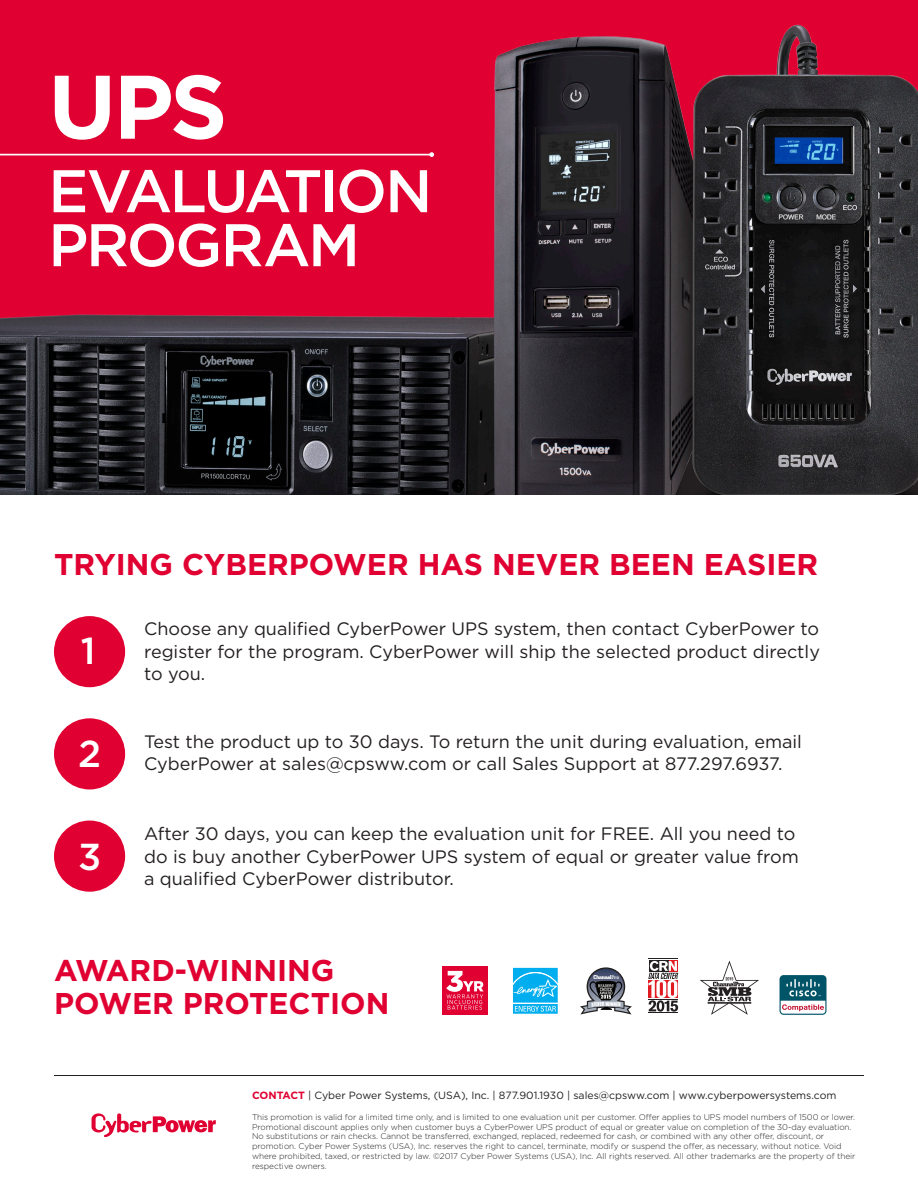
<style>
.page{position:relative;width:918px;height:1188px;background:#fff}
.page>*{position:absolute;margin:0;border:0;box-sizing:border-box;transform-origin:0 0}
.TITLE_DESCRIPTION{font:700 90px "Gotham";color:#fff}
.TITLE_DESCRIPTION-2{font:500 60px "Gotham";letter-spacing:-.04em;color:#fff}
.t1{font:500 37.5px "Gotham";color:#fff}
.t2{font:700 30px/33px "Gotham";color:#e00031}
.Body_Text_GOV{font:18px/22.5px "Gotham";color:#231f20;text-align:justify}
.t3{font:10.5px "Gotham";color:#231f20}
.Footnote{font:300 8.25px/9.8px "Gotham";letter-spacing:-.005em;color:#231f20}
.s1{font-weight:700;color:#e00031}
</style>
<div class="page">
<div style="left:442px;top:967px;width:45px;height:48px;background:#e00031"></div>
<svg style="left:446px;top:971px;width:38px;height:39px"></svg>
<div style="left:512px;top:967px;width:47px;height:37px;background:#dff4fc"></div>
<svg style="left:512px;top:968px;width:47px;height:46px;background:#37bff2"></svg>
<div style="left:780px;top:975px;width:46px;height:40px;background:#005467;border-radius:4px"></div>
<svg style="left:781px;top:979px;width:44px;height:35px"></svg>
<svg style="left:648px;top:958px;width:30px;height:55px"></svg>
<img style="left:587px;top:968px;width:38px;height:37px;border-radius:19px">
<div style="left:587px;top:967px;width:38px;height:39px;border:1px solid #231f20;border-radius:50%"></div>
<svg style="left:700px;top:961px;width:59px;height:54px"></svg>
<hr style="left:54px;top:1075px;width:810px;height:1px;background:#231f20">
<svg style="left:92px;top:1113px;width:124px;height:24px"></svg>
<div style="left:54px;top:616px;width:71px;height:71px;background:#e00031;border-radius:50%"></div>
<div style="left:54px;top:718px;width:71px;height:71px;background:#e00031;border-radius:50%"></div>
<div style="left:54px;top:821px;width:71px;height:71px;background:#e00031;border-radius:50%"></div>
<img style="left:0;top:9px;width:918px;height:486px">
<svg style="left:580px;top:975px;width:52px;height:40px"></svg>
<p class="TITLE_DESCRIPTION" style="left:48px;top:47px;width:181px">UPS</p>
<p class="TITLE_DESCRIPTION-2" style="left:48px;top:152px;width:386px">EVALUATION</p>
<p class="TITLE_DESCRIPTION-2" style="left:48px;top:206px;width:313px">PROGRAM</p>
<p class="t2" style="left:54px;top:547px;width:766px">TRYING CYBERPOWER HAS NEVER BEEN EASIER</p>
<p class="t1" style="left:81px;top:626px;width:16px">1</p>
<p class="t1" style="left:78px;top:729px;width:24px">2</p>
<p class="t1" style="left:78px;top:833px;width:25px">3</p>
<p class="Body_Text_GOV" style="left:144px;top:617px;width:677px">Choose any qualified CyberPower UPS system, then contact CyberPower to register for the program. CyberPower will ship the selected product directly to you.</p>
<p class="Body_Text_GOV" style="left:144px;top:730px;width:659px">Test the product up to 30 days. To return the unit during evaluation, email</p>
<p class="Body_Text_GOV" style="left:144px;top:752px;width:640px">CyberPower at sales@cpsww.com or call Sales Support at 877.297.6937.</p>
<p class="Body_Text_GOV" style="left:144px;top:822px;width:656px;text-align:left">After 30 days, you can keep the evaluation unit for FREE. All you need to do is buy another CyberPower UPS system of equal or greater value from a qualified CyberPower distributor.</p>
<p class="t2" style="left:54px;top:953px;width:337px">AWARD-WINNING<br>POWER PROTECTION</p>
<p class="t3" style="left:252px;top:1088px;width:586px"><span class="s1">CONTACT</span> | Cyber Power Systems, (USA), Inc. | 877.901.1930 | sales@cpsww.com | www.cyberpowersystems.com</p>
<p class="Footnote" style="left:252px;top:1112px;width:605px">This promotion is valid for a limited time only, and is limited to one evaluation unit per customer. Offer applies to UPS model numbers of 1500 or lower.<br>Promotional discount applies only when customer buys a CyberPower UPS product of equal or greater value on completion of the 30-day evaluation.<br>No substitutions or rain checks. Cannot be transferred, exchanged, replaced, redeemed for cash, or combined with any other offer, discount, or promotion. Cyber Power Systems (USA), Inc. reserves the right to cancel, terminate, modify or suspend the offer, as necessary, without notice. Void where prohibited, taxed, or restricted by law. ©2017 Cyber Power Systems (USA), Inc. All rights reserved. All other trademarks are the property of their respective owners.</p>
</div>
